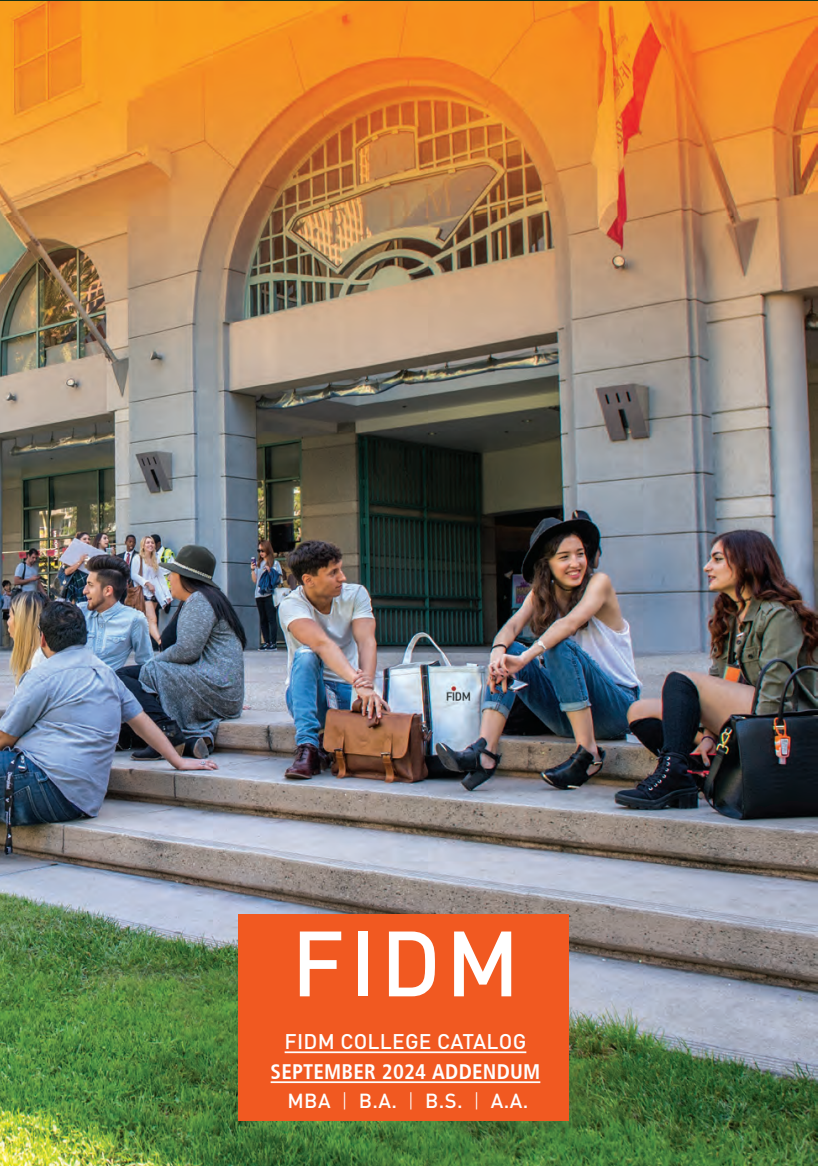
<style>
.page{position:relative;width:819px;height:1166px;background:#fff}
.page>*{position:absolute;margin:0;border:0;box-sizing:border-box;transform-origin:0 0}
.t1{font:500 91px "DINOT";color:#fff}
.t2{font:700 21px/30.1px "Articulate Narrow";letter-spacing:.01em;color:#fff;text-align:center}
.t3{font:500 20.12px "DINOT";color:#fff}
.s1{font-family:"DINOT";font-weight:500}
.s2{font-weight:300}
</style>
<div class="page">
<img style="left:0;top:1px;width:818px;height:1165px">
<div style="left:238px;top:914px;width:330px;height:206px;background:#f15921"></div>
<hr style="left:285px;top:1051px;width:241px;height:2px;background:#fff">
<hr style="left:271px;top:1081px;width:269px;height:2px;background:#fff">
<p class="t1" style="left:291px;top:905px;width:230px">FIDM</p>
<p class="t2" style="left:271px;top:1026px;width:271px"><span class="s1">FIDM COLLEGE CATALOG<br></span>SEPTEMBER 2024 ADDENDUM</p>
<p class="t3" style="left:288px;top:1088px;width:242px">MBA <span class="s2">|</span> B.A. <span class="s2">|</span> B.S. <span class="s2">|</span> A.A.</p>
</div>
